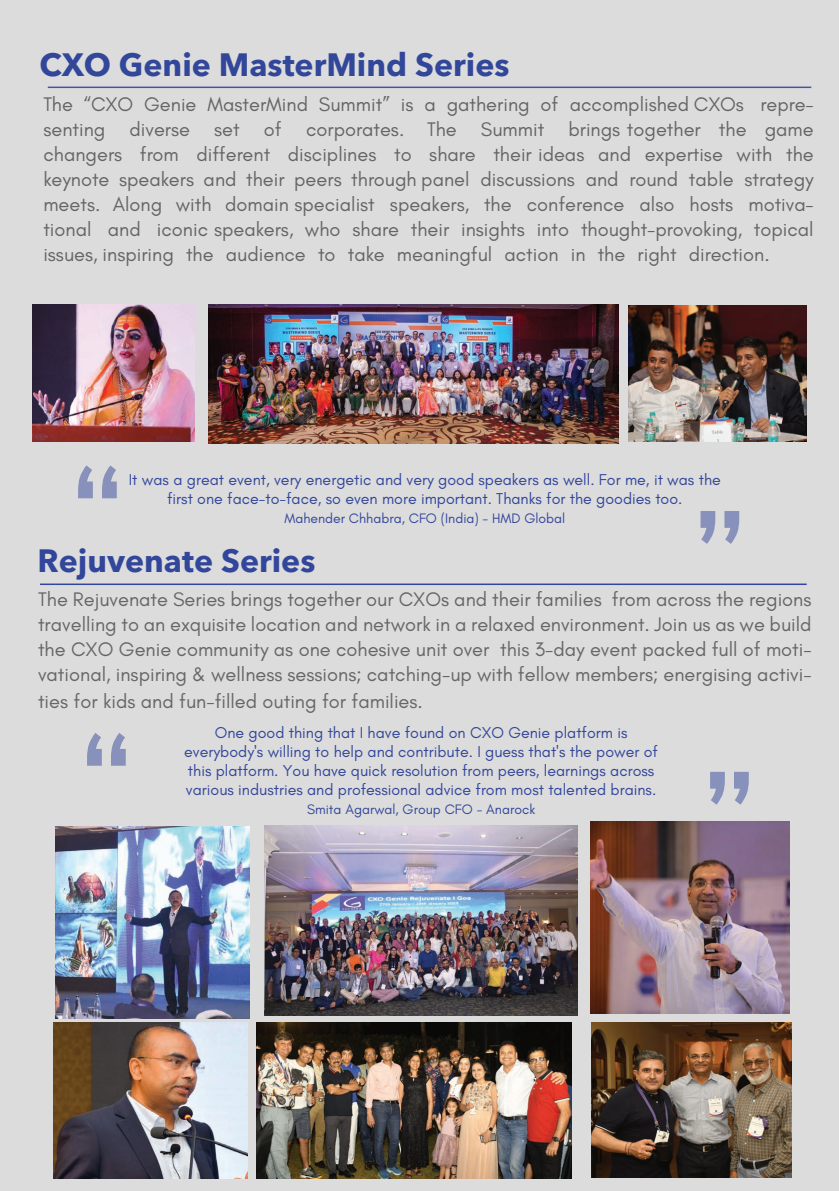
<style>
.page{position:relative;width:839px;height:1191px;background:#dcdcdc}
.page>*{position:absolute;margin:0;border:0;box-sizing:border-box;transform-origin:0 0}
.t1{font:700 120px "Century Gothic";color:#32469b}
.t2{font:700 32px "Avenir Next LT Pro";color:#32479a}
.t3{font:700 32px "Avenir Next LT Pro";color:#32469b}
.t4{font:20px/25px "Glacial Indifference";color:#646565;text-align:justify}
.t5{font:20px/25.4px "Glacial Indifference";color:#656666;text-align:justify}
.t6{font:16px/19.2px "Glacial Indifference";color:#32469b;text-align:center}
.t7{font:14px "Glacial Indifference";color:#32469b}
</style>
<div class="page">
<hr style="left:40px;top:583px;width:766px;height:2px;background:#32469b">
<hr style="left:48px;top:87px;width:763px;height:1px;background:#32479a">
<img style="left:209px;top:305px;width:409px;height:139px">
<img style="left:32px;top:305px;width:163px;height:137px">
<img style="left:628px;top:305px;width:178px;height:137px">
<img style="left:265px;top:825px;width:312px;height:190px">
<img style="left:53px;top:1022px;width:194px;height:156px">
<img style="left:256px;top:1022px;width:315px;height:156px">
<img style="left:55px;top:827px;width:194px;height:192px">
<img style="left:591px;top:821px;width:198px;height:192px">
<img style="left:591px;top:1022px;width:200px;height:155px">
<h2 class="t2" style="left:40px;top:45px;width:471px">CXO Genie MasterMind Series</h2>
<p class="t4" style="left:43px;top:92px;width:772px">The “CXO Genie MasterMind Summit” is a gathering of accomplished CXOs repre&shy;senting diverse set of corporates. The Summit brings together the game changers from different disciplines to share their ideas and expertise with the keynote speakers and their peers through panel discussions and round table strategy meets. Along with domain specialist speakers, the conference also hosts motiva&shy;tional and iconic speakers, who share their insights into thought-provoking, topical issues, inspiring the audience to take meaningful action in the right direction.</p>
<h1 class="t1" style="left:69px;top:419px;width:59px">“</h1>
<p class="t6" style="left:129px;top:470px;width:593px">It was a great event, very energetic and very good speakers as well. For me, it was the first one face-to-face, so even more important. Thanks for the goodies too.</p>
<p class="t7" style="left:284px;top:510px;width:282px">Mahender Chhabra, CFO (India) - HMD Global</p>
<h1 class="t1" style="left:748px;top:590px;width:59px;rotate:-180deg">“</h1>
<h2 class="t3" style="left:37px;top:541px;width:279px">Rejuvenate Series</h2>
<p class="t5" style="left:38px;top:587px;width:775px">The Rejuvenate Series brings together our CXOs and their families from across the regions travelling to an exquisite location and network in a relaxed environment. Join us as we build the CXO Genie community as one cohesive unit over this 3-day event packed full of moti&shy;vational, inspiring &amp; wellness sessions; catching-up with fellow members; energising activi&shy;ties for kids and fun-filled outing for families.</p>
<h1 class="t1" style="left:77px;top:686px;width:59px">“</h1>
<p class="t6" style="left:184px;top:723px;width:475px">One good thing that I have found on CXO Genie platform is everybody's willing to help and contribute. I guess that's the power of this platform. You have quick resolution from peers, learnings across various industries and professional advice from most talented brains.</p>
<p class="t7" style="left:307px;top:801px;width:230px">Smita Agarwal, Group CFO - Anarock</p>
<h1 class="t1" style="left:758px;top:851px;width:59px;rotate:-180deg">“</h1>
</div>
